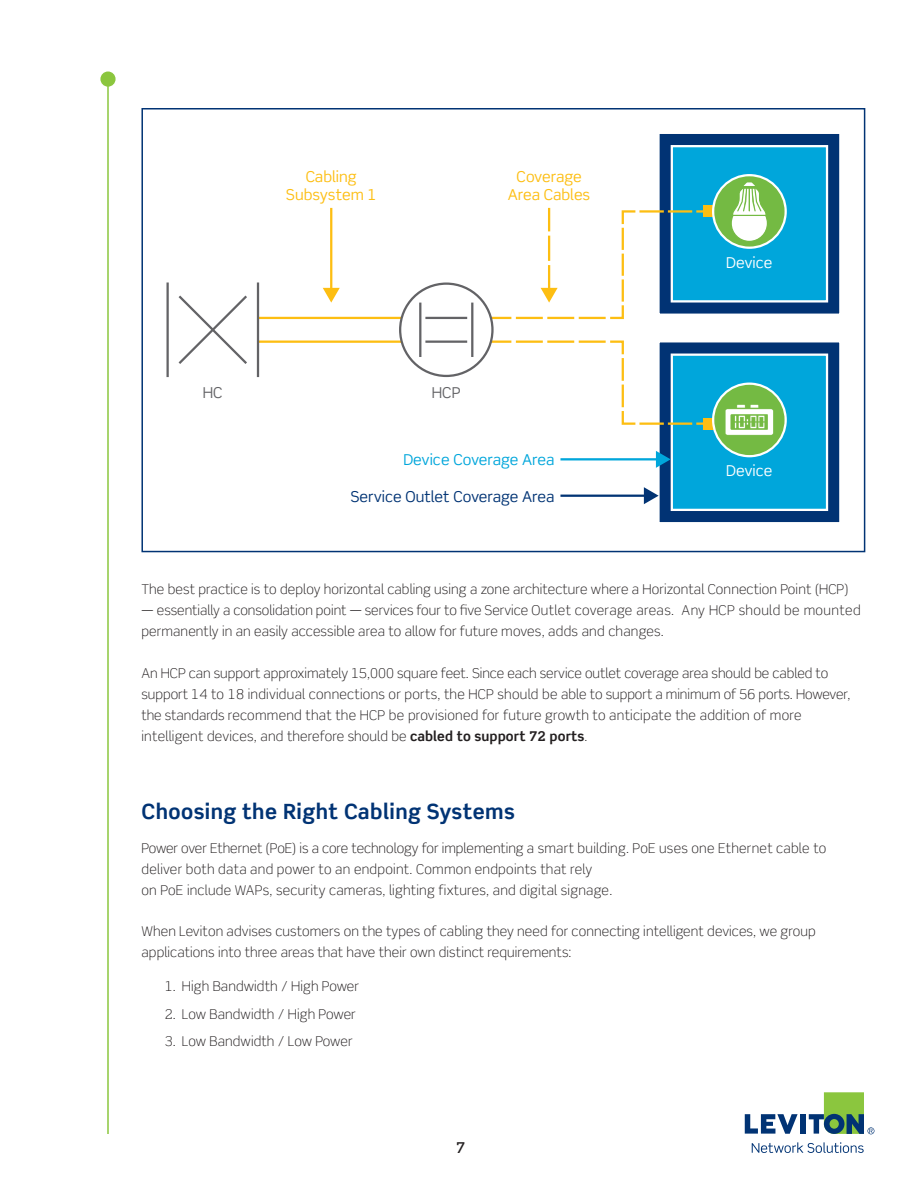
<style>
.page{position:relative;width:918px;height:1188px;background:#fff}
.page>*{position:absolute;margin:0;border:0;box-sizing:border-box;transform-origin:0 0}
.Headers{font:700 21px "Scene Std";letter-spacing:.02em;color:#013374}
.t1{font:15px/18px "Scene Std";color:#fdbe12;text-align:center}
.t2{font:15px "Scene Std";color:#013374}
.t3{font:15px "Scene Std";color:#00a6db}
.t4{font:15px "Scene Std";color:#fff}
.t5{font:15px "Scene Std";color:#636366}
.t6{font:500 15px "Scene Std";color:#231f20}
.Body_Copy{font:300 13.5px/21px "Scene Std";letter-spacing:.01em;color:#231f20}
.s1{font-weight:700}
</style>
<div class="page">
<div style="left:101px;top:72px;width:14px;height:14px;background:#8bc63e;border-radius:50%"></div>
<div style="left:100px;top:72px;width:16px;height:15px;border:2px solid #8bc63e;border-radius:50%"></div>
<hr style="left:107px;top:79px;width:2px;height:1055px;background:#8bc63e">
<svg style="left:752px;top:1142px;width:112px;height:11px"></svg>
<svg style="left:745px;top:1114px;width:53px;height:20px"></svg>
<div style="left:800px;top:1114px;width:5px;height:20px;background:#013374"></div>
<svg style="left:809px;top:1092px;width:65px;height:42px"></svg>
<div style="left:659px;top:341px;width:181px;height:182px;background:#013374"></div>
<div style="left:658px;top:340px;width:183px;height:184px;border:2px solid #fff"></div>
<div style="left:672px;top:355px;width:155px;height:155px;background:#00a6db"></div>
<div style="left:671px;top:354px;width:157px;height:157px;border:2px solid #fff"></div>
<div style="left:659px;top:133px;width:181px;height:182px;background:#013374"></div>
<div style="left:658px;top:132px;width:183px;height:184px;border:2px solid #fff"></div>
<div style="left:672px;top:146px;width:155px;height:155px;background:#00a6db"></div>
<div style="left:671px;top:145px;width:157px;height:158px;border:2px solid #fff"></div>
<hr style="left:258px;top:317px;width:157px;height:2px;background:#fdbe12">
<hr style="left:258px;top:341px;width:157px;height:2px;background:#fdbe12">
<hr style="left:166px;top:282px;width:3px;height:95px;background:#636366">
<hr style="left:257px;top:282px;width:2px;height:95px;background:#636366">
<svg style="left:178px;top:295px;width:69px;height:69px"></svg>
<hr style="left:330px;top:208px;width:2px;height:82px;background:#fdbe12">
<svg style="left:323px;top:288px;width:17px;height:15px"></svg>
<hr style="left:560px;top:495px;width:86px;height:2px;background:#013374">
<svg style="left:644px;top:487px;width:15px;height:17px"></svg>
<svg style="left:399px;top:174px;width:388px;height:294px"></svg>
<div style="left:141px;top:108px;width:724px;height:444px;border:2px solid #013374"></div>
<p class="t1" style="left:286px;top:168px;width:92px">Cabling<br>Subsystem 1</p>
<p class="t1" style="left:508px;top:168px;width:84px">Coverage<br>Area Cables</p>
<p class="t5" style="left:203px;top:383px;width:21px">HC</p>
<p class="t5" style="left:432px;top:383px;width:30px">HCP</p>
<p class="t3" style="left:403px;top:451px;width:153px">Device Coverage Area</p>
<p class="t2" style="left:350px;top:487px;width:206px">Service Outlet Coverage Area</p>
<p class="t4" style="left:726px;top:253px;width:48px">Device</p>
<p class="t4" style="left:726px;top:461px;width:48px">Device</p>
<p class="Body_Copy" style="left:141px;top:579px;width:709px">The best practice is to deploy horizontal cabling using a zone architecture where a Horizontal Connection Point (HCP)</p>
<p class="Body_Copy" style="left:141px;top:600px;width:721px">— essentially a consolidation point — services four to five Service Outlet coverage areas. Any HCP should be mounted permanently in an easily accessible area to allow for future moves, adds and changes.</p>
<p class="Body_Copy" style="left:141px;top:662px;width:710px">An HCP can support approximately 15,000 square feet. Since each service outlet coverage area should be cabled to support 14 to 18 individual connections or ports, the HCP should be able to support a minimum of 56 ports. However, the standards recommend that the HCP be provisioned for future growth to anticipate the addition of more intelligent devices, and therefore should be <span class="s1">cabled to support 72 ports</span>.</p>
<p class="Headers" style="left:141px;top:798px;width:375px">Choosing the Right Cabling Systems</p>
<p class="Body_Copy" style="left:141px;top:838px;width:687px">Power over Ethernet (PoE) is a core technology for implementing a smart building. PoE uses one Ethernet cable to deliver both data and power to an endpoint. Common endpoints that rely<br>on PoE include WAPs, security cameras, lighting fixtures, and digital signage.</p>
<p class="Body_Copy" style="left:141px;top:921px;width:676px">When Leviton advises customers on the types of cabling they need for connecting intelligent devices, we group applications into three areas that have their own distinct requirements:</p>
<p class="Body_Copy" style="left:165px;top:976px;width:196px">1. High Bandwidth / High Power</p>
<p class="Body_Copy" style="left:165px;top:1003px;width:193px">2. Low Bandwidth / High Power</p>
<p class="Body_Copy" style="left:165px;top:1031px;width:189px">3. Low Bandwidth / Low Power</p>
<p class="t6" style="left:456px;top:1138px;width:11px">7</p>
</div>
